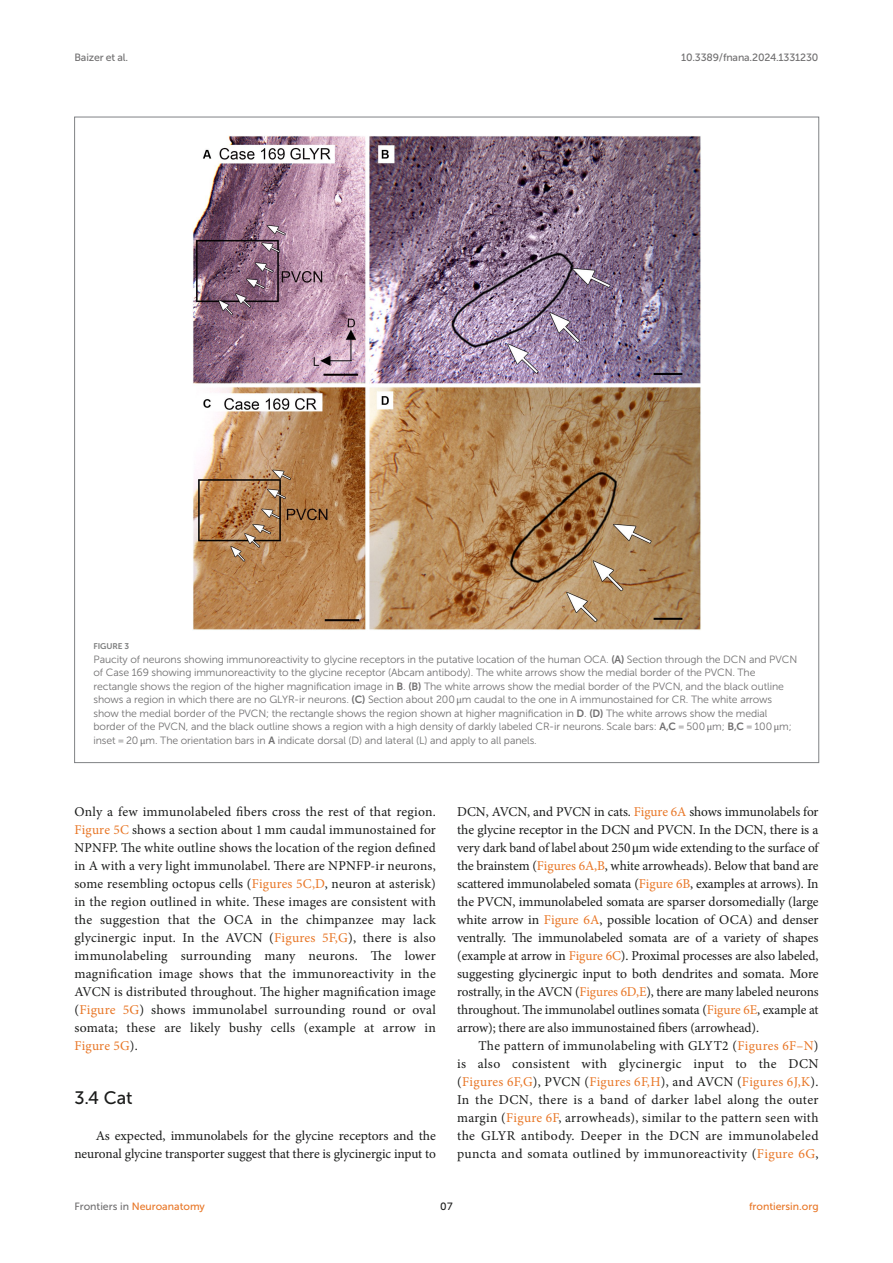
<style>
.page{position:relative;width:893px;height:1263px;background:#fff}
.page>*{position:absolute;margin:0;border:0;box-sizing:border-box;transform-origin:0 0}
.HEAD_2{font:18px "Museo Sans 500";color:#1b1c1b}
.TEXT_FLUSH{font:13.5px/18px "Minion Pro";letter-spacing:-.005em;color:#1b1c1b;text-align:justify}
.TEXT{font:13.5px/18px "Minion Pro";letter-spacing:.025em;color:#1b1c1b;text-align:justify}
.FIG_LEG{font:10.5px/13.5px "Museo Sans 300";letter-spacing:-.01em;color:#706f70}
.t1{font:10.5px "Museo Sans 500";color:#e87626}
.t2{font:10.5px "Museo Sans 500";letter-spacing:-.015em;color:#706f70}
.t3{font:10.5px "Museo Sans 500";color:#1b1c1b}
.FIG_HD{font:8.25px "Museo Sans 700";letter-spacing:-.01em;color:#7e7f7f}
.s1{font-family:"Museo Sans 700"}
.s2{font-family:"STIX General"}
.s3{color:#e87626}
.s4{color:#706f70}
</style>
<div class="page">
<img style="left:192px;top:136px;width:509px;height:494px">
<p class="t2" style="left:74px;top:51px;width:55px">Baizer et al.</p>
<p class="t2" style="left:681px;top:51px;width:139px">10.3389/fnana.2024.1331230</p>
<p class="FIG_HD" style="left:94px;top:642px;width:37px">FIGURE 3</p>
<p class="FIG_LEG" style="left:94px;top:652px;width:705px">Paucity of neurons showing immunoreactivity to glycine receptors in the putative location of the human OCA. <span class="s1">(A)</span> Section through the DCN and PVCN of Case 169 showing immunoreactivity to the glycine receptor (Abcam antibody). The white arrows show the medial border of the PVCN. The rectangle shows the region of the higher magnification image in <span class="s1">B</span>. <span class="s1">(B)</span> The white arrows show the medial border of the PVCN, and the black outline shows a region in which there are no GLYR-ir neurons. <span class="s1">(C)</span> Section about 200 <span class="s2">μ</span>m caudal to the one in A immunostained for CR. The white arrows show the medial border of the PVCN; the rectangle shows the region shown at higher magnification in <span class="s1">D</span>. <span class="s1">(D)</span> The white arrows show the medial border of the PVCN, and the black outline shows a region with a high density of darkly labeled CR-ir neurons. Scale bars: <span class="s1">A,C</span> = 500 <span class="s2">μ</span>m; <span class="s1">B,C</span> = 100 <span class="s2">μ</span>m; inset = 20 <span class="s2">μ</span>m. The orientation bars in <span class="s1">A</span> indicate dorsal (D) and lateral (L) and apply to all panels.</p>
<p class="TEXT_FLUSH" style="left:74px;top:803px;width:363px">Only a few immunolabeled fibers cross the rest of that region.<br><span class="s3">Figure 5C</span> shows a section about 1 mm caudal immunostained for NPNFP. The white outline shows the location of the region defined in A with a very light immunolabel. There are NPNFP-ir neurons, some resembling octopus cells (<span class="s3">Figures 5C,D</span>, neuron at asterisk) in the region outlined in white. These images are consistent with the suggestion that the OCA in the chimpanzee may lack glycinergic input. In the AVCN (<span class="s3">Figures 5F,G</span>), there is also immunolabeling surrounding many neurons. The lower magnification image shows that the immunoreactivity in the AVCN is distributed throughout. The higher magnification image (<span class="s3">Figure 5G</span>) shows immunolabel surrounding round or oval somata; these are likely bushy cells (example at arrow in <span class="s3">Figure 5G</span>).</p>
<p class="HEAD_2" style="left:74px;top:1088px;width:60px">3.4 Cat</p>
<p class="TEXT_FLUSH" style="left:74px;top:1127px;width:363px;text-align:right">As expected, immunolabels for the glycine receptors and the neuronal glycine transporter suggest that there is glycinergic input to</p>
<p class="TEXT_FLUSH" style="left:457px;top:803px;width:363px">DCN, AVCN, and PVCN in cats. <span class="s3">Figure 6A</span> shows immunolabels for the glycine receptor in the DCN and PVCN. In the DCN, there is a very dark band of label about 250<span class="s2">μ</span>m wide extending to the surface of the brainstem (<span class="s3">Figures 6A,B</span>, white arrowheads). Below that band are scattered immunolabeled somata (<span class="s3">Figure 6B</span>, examples at arrows). In the PVCN, immunolabeled somata are sparser dorsomedially (large white arrow in <span class="s3">Figure 6A</span>, possible location of OCA) and denser ventrally. The immunolabeled somata are of a variety of shapes (example at arrow in <span class="s3">Figure 6C</span>). Proximal processes are also labeled, suggesting glycinergic input to both dendrites and somata. More rostrally, in the AVCN (<span class="s3">Figures 6D,E</span>), there are many labeled neurons throughout. The immunolabel outlines somata (<span class="s3">Figure 6E</span>, example at arrow); there are also immunostained fibers (arrowhead).</p>
<p class="TEXT" style="left:457px;top:1037px;width:363px;text-indent:21px">The pattern of immunolabeling with GLYT2 (<span class="s3">Figures 6F–N</span>) is also consistent with glycinergic input to the DCN (<span class="s3">Figures 6F,G</span>), PVCN (<span class="s3">Figures 6F,H</span>), and AVCN (<span class="s3">Figures 6J,K</span>).<br>In the DCN, there is a band of darker label along the outer margin (<span class="s3">Figure 6F</span>, arrowheads), similar to the pattern seen with the GLYR antibody. Deeper in the DCN are immunolabeled puncta and somata outlined by immunoreactivity (<span class="s3">Figure 6G</span>,</p>
<p class="t1" style="left:74px;top:1200px;width:132px"><span class="s4">Frontiers in</span> Neuroanatomy</p>
<p class="t3" style="left:440px;top:1200px;width:14px">07</p>
<p class="t1" style="left:749px;top:1200px;width:71px">frontiersin.org</p>
</div>
